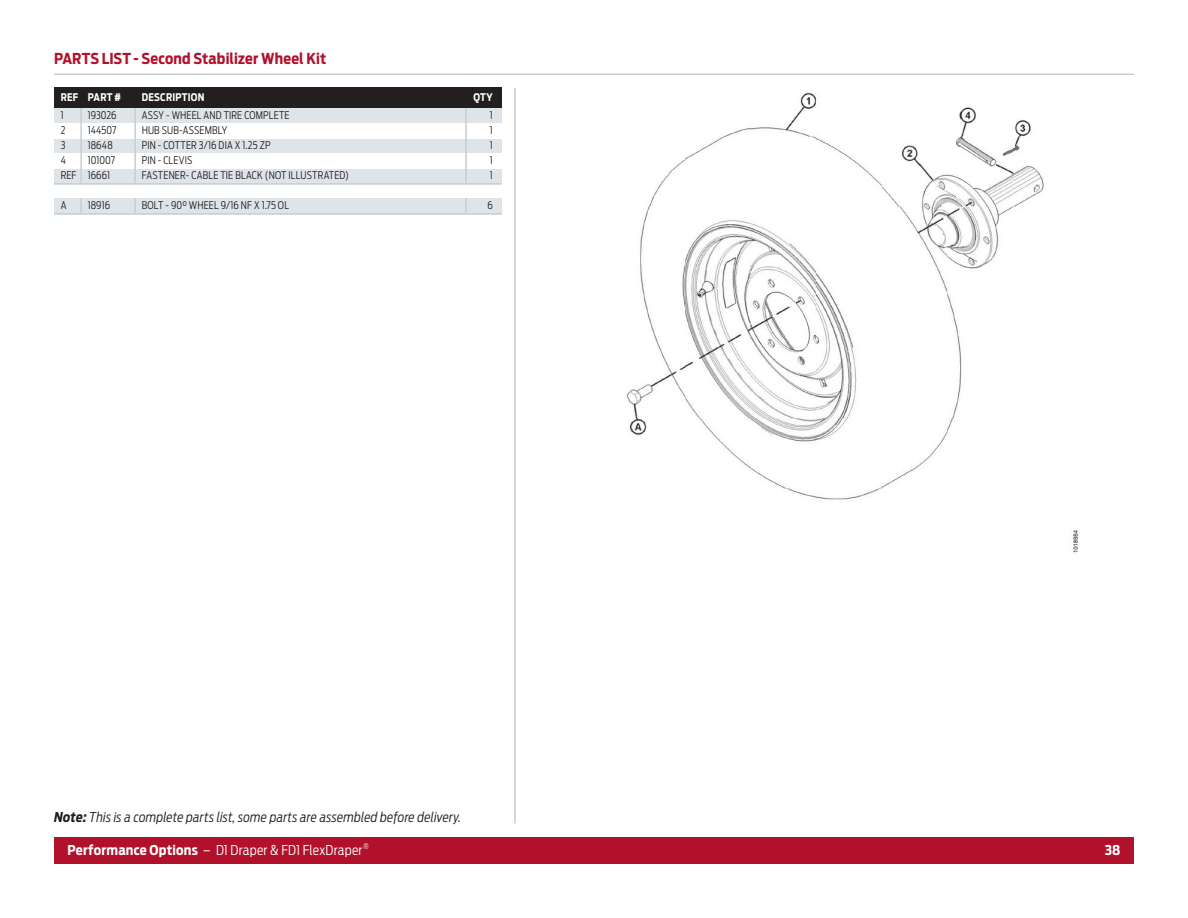
<style>
.page{position:relative;width:1188px;height:918px;background:#fff}
.page>*{position:absolute;margin:0;border:0;box-sizing:border-box;transform-origin:0 0}
.t1{font:700 15px "Antenna Cond";letter-spacing:.01em;color:#b2112c}
.t2{font:italic 300 13.5px "Antenna Cond";letter-spacing:.015em;color:#231f20}
.t3{font:300 13.5px "Antenna Cond";letter-spacing:.015em;color:#fff}
.t4{font:700 13.5px "Antenna Cond";color:#fff}
.t5{font:300 10.5px "Antenna Cond";letter-spacing:.015em;color:#231f20;scale:.95 1}
.t6{font:700 10.5px "Antenna Cond";letter-spacing:.02em;color:#fff;scale:.95 1}
.t7{font:300 7.8px "Antenna Cond";color:#fff}
.s1{font-weight:700}
</style>
<div class="page">
<div style="left:54px;top:837px;width:1080px;height:27px;background:#b2112c"></div>
<hr style="left:54px;top:74px;width:1080px;height:1px;background:#c4ced4">
<hr style="left:514px;top:88px;width:2px;height:736px;background:#c4ced4">
<img style="left:626px;top:92px;width:452px;height:461px">
<div style="left:54px;top:198px;width:447px;height:15px;background:#dfe4e8"></div>
<div style="left:54px;top:108px;width:447px;height:15px;background:#dfe4e8"></div>
<div style="left:54px;top:138px;width:447px;height:15px;background:#dfe4e8"></div>
<div style="left:54px;top:168px;width:447px;height:15px;background:#dfe4e8"></div>
<hr style="left:54px;top:183px;width:447px;height:2px;background:#c4ced4">
<hr style="left:465px;top:108px;width:2px;height:75px;background:#c4ced4">
<hr style="left:134px;top:108px;width:2px;height:75px;background:#c4ced4">
<hr style="left:80px;top:108px;width:2px;height:75px;background:#c4ced4">
<hr style="left:54px;top:213px;width:447px;height:2px;background:#c4ced4">
<svg style="left:465px;top:198px;width:2px;height:15px"></svg>
<svg style="left:134px;top:198px;width:2px;height:15px"></svg>
<svg style="left:80px;top:198px;width:2px;height:15px"></svg>
<div style="left:54px;top:88px;width:447px;height:20px;background:#231f20"></div>
<p class="t1" style="left:54px;top:50px;width:274px">PARTS LIST - Second Stabilizer Wheel Kit</p>
<p class="t6" style="left:61px;top:91px;width:65px">REF PART #</p>
<p class="t6" style="left:142px;top:91px;width:68px">DESCRIPTION</p>
<p class="t6" style="left:473px;top:91px;width:22px">QTY</p>
<p class="t5" style="left:61px;top:109px;width:5px">1</p>
<p class="t5" style="left:88px;top:109px;width:32px">193026</p>
<p class="t5" style="left:142px;top:109px;width:157px">ASSY - WHEEL AND TIRE COMPLETE</p>
<p class="t5" style="left:490px;top:109px;width:5px">1</p>
<p class="t5" style="left:61px;top:124px;width:7px">2</p>
<p class="t5" style="left:88px;top:124px;width:32px">144507</p>
<p class="t5" style="left:142px;top:124px;width:92px">HUB SUB-ASSEMBLY</p>
<p class="t5" style="left:490px;top:124px;width:5px">1</p>
<p class="t5" style="left:61px;top:139px;width:6px">3</p>
<p class="t5" style="left:88px;top:139px;width:28px">18648</p>
<p class="t5" style="left:142px;top:139px;width:137px">PIN - COTTER 3/16 DIA X 1.25 ZP</p>
<p class="t5" style="left:490px;top:139px;width:5px">1</p>
<p class="t5" style="left:61px;top:154px;width:7px">4</p>
<p class="t5" style="left:88px;top:154px;width:30px">101007</p>
<p class="t5" style="left:142px;top:154px;width:55px">PIN - CLEVIS</p>
<p class="t5" style="left:490px;top:154px;width:5px">1</p>
<p class="t5" style="left:61px;top:169px;width:53px">REF 16661</p>
<p class="t5" style="left:142px;top:169px;width:220px">FASTENER- CABLE TIE BLACK (NOT ILLUSTRATED)</p>
<p class="t5" style="left:490px;top:169px;width:5px">1</p>
<p class="t5" style="left:61px;top:199px;width:8px">A</p>
<p class="t5" style="left:88px;top:199px;width:25px">18916</p>
<p class="t5" style="left:142px;top:199px;width:157px">BOLT - 90° WHEEL 9/16 NF X 1.75 OL</p>
<p class="t5" style="left:487px;top:199px;width:7px">6</p>
<p class="t2" style="left:54px;top:809px;width:409px"><span class="s1">Note:</span> This is a complete parts list, some parts are assembled before delivery.</p>
<p class="t7" style="left:363px;top:842px;width:7px">®</p>
<p class="t3" style="left:68px;top:842px;width:296px"><span class="s1">Performance Options</span> – D1 Draper &amp; FD1 FlexDraper</p>
<p class="t4" style="left:1105px;top:842px;width:17px">38</p>
</div>
